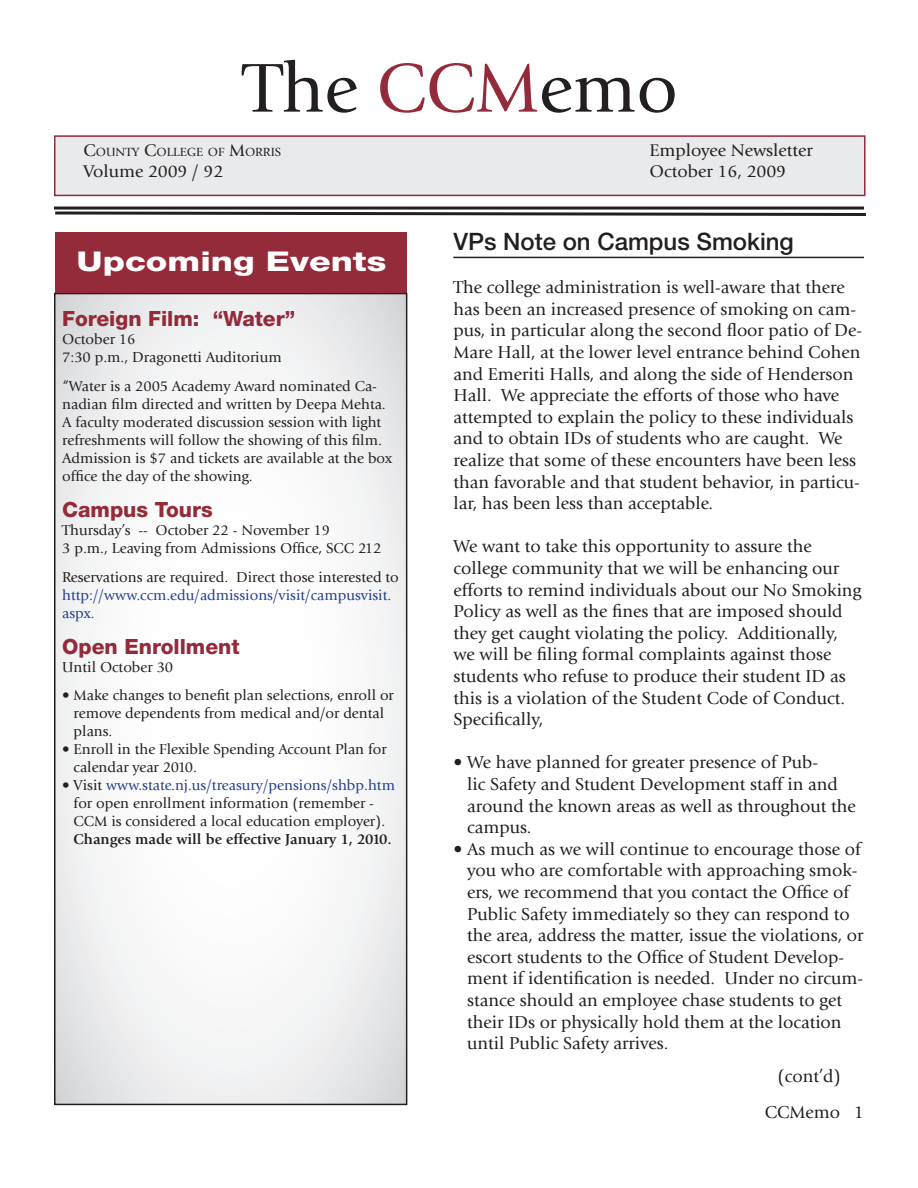
<style>
.page{position:relative;width:918px;height:1188px;background:#fff}
.page>*{position:absolute;margin:0;border:0;box-sizing:border-box;transform-origin:0 0}
.Memo_Title{font:72px "Giovanni Std";color:#231f20}
.Events_Header{font:800 27.3px "Helvetica Neue LT Std";color:#fff;scale:1.3 1}
.Article_Headers{font:500 24px "Helvetica Neue LT Std";color:#231f20}
.Event_Sub_Titles{font:800 21px "Helvetica Neue LT Std";color:#942b3b}
.Article_Text{font:18px/21.6px "Giovanni Std";color:#231f20}
.Memo_Vol_and_Date{font:17.7px "Giovanni Std";color:#231f20}
.Event_Info{font:15px/18px "Giovanni Std";color:#231f20}
.Event_Info-2{font:15px/18px "Giovanni Std";color:#253f8e}
.t1{font:12.3px "Giovanni Std";color:#231f20}
.s1{color:#942b3b}
.s2{font-size:17.7px}
.s3{color:#231f20}
.s4{color:#253f8e}
.s5{font-weight:700}
</style>
<div class="page">
<div style="left:55px;top:136px;width:810px;height:59px;background:#e9eaeb"></div>
<div style="left:54px;top:135px;width:811px;height:61px;border:2px solid #942b3b"></div>
<svg style="left:57px;top:296px;width:347px;height:806px"></svg>
<div style="left:54px;top:293px;width:353px;height:812px;border:2px solid #231f20"></div>
<svg style="left:55px;top:211px;width:811px;height:5px"></svg>
<hr style="left:54px;top:207px;width:810px;height:3px;background:#231f20">
<div style="left:55px;top:232px;width:352px;height:61px;background:#942b3b"></div>
<hr style="left:453px;top:257px;width:411px;height:1px;background:#231f20">
<p class="Memo_Title" style="left:243px;top:48px;width:436px">The <span class="s1">CCM</span>emo</p>
<p class="t1" style="left:83px;top:145px;width:199px"><span class="s2">C</span>OUNTY <span class="s2">C</span>OLLEGE OF <span class="s2">M</span>ORRIS</p>
<p class="Memo_Vol_and_Date" style="left:649px;top:140px;width:165px">Employee Newsletter</p>
<p class="Memo_Vol_and_Date" style="left:83px;top:162px;width:142px">Volume 2009 / 92</p>
<p class="Memo_Vol_and_Date" style="left:649px;top:162px;width:138px">October 16, 2009</p>
<p class="Events_Header" style="left:77px;top:245px;width:240px">Upcoming Events</p>
<p class="Event_Sub_Titles" style="left:62px;top:306px;width:234px">Foreign Film: “Water”</p>
<p class="Event_Info" style="left:62px;top:330px;width:75px">October 16</p>
<p class="Event_Info" style="left:62px;top:348px;width:221px">7:30 p.m., Dragonetti Auditorium</p>
<p class="Event_Info" style="left:62px;top:377px;width:331px">“Water is a 2005 Academy Award nominated Ca&shy;nadian film directed and written by Deepa Mehta.<br>A faculty moderated discussion session with light refreshments will follow the showing of this film.<br>Admission is $7 and tickets are available at the box office the day of the showing.</p>
<p class="Event_Sub_Titles" style="left:62px;top:497px;width:152px">Campus Tours</p>
<p class="Event_Info" style="left:62px;top:521px;width:269px">Thursday’s -- October 22 - November 19</p>
<p class="Event_Info" style="left:62px;top:539px;width:321px">3 p.m., Leaving from Admissions Office, SCC 212</p>
<p class="Event_Info-2" style="left:62px;top:568px;width:338px"><span class="s3">Reservations are required. Direct those interested to </span>http://www.ccm.edu/admissions/visit/campusvisit. aspx.</p>
<p class="Event_Sub_Titles" style="left:62px;top:634px;width:179px">Open Enrollment</p>
<p class="Event_Info" style="left:62px;top:658px;width:112px">Until October 30</p>
<p class="Event_Info" style="left:74px;top:687px;width:322px;text-indent:-11px">• Make changes to benefit plan selections, enroll or remove dependents from medical and/or dental plans.</p>
<p class="Event_Info" style="left:74px;top:741px;width:315px;text-indent:-11px">• Enroll in the Flexible Spending Account Plan for calendar year 2010.</p>
<p class="Event_Info" style="left:74px;top:777px;width:323px;text-indent:-11px">• Visit <span class="s4">www.state.nj.us/treasury/pensions/shbp.htm </span>for open enrollment information (remember - CCM is considered a local education employer).<br><span class="s5">Changes made will be effective January 1, 2010.</span></p>
<p class="Article_Headers" style="left:453px;top:227px;width:342px">VPs Note on Campus Smoking</p>
<p class="Article_Text" style="left:453px;top:277px;width:410px">The college administration is well-aware that there has been an increased presence of smoking on cam&shy;pus, in particular along the second floor patio of De-Mare Hall, at the lower level entrance behind Cohen and Emeriti Halls, and along the side of Henderson Hall. We appreciate the efforts of those who have attempted to explain the policy to these individuals and to obtain IDs of students who are caught. We realize that some of these encounters have been less than favorable and that student behavior, in particu&shy;lar, has been less than acceptable.</p>
<p class="Article_Text" style="left:453px;top:536px;width:409px">We want to take this opportunity to assure the college community that we will be enhancing our efforts to remind individuals about our No Smoking Policy as well as the fines that are imposed should they get caught violating the policy. Additionally, we will be filing formal complaints against those students who refuse to produce their student ID as this is a violation of the Student Code of Conduct.<br>Specifically,</p>
<p class="Article_Text" style="left:467px;top:752px;width:390px;text-indent:-14px">• We have planned for greater presence of Pub-<br>lic Safety and Student Development staff in and around the known areas as well as throughout the campus.</p>
<p class="Article_Text" style="left:467px;top:838px;width:398px;text-indent:-14px">• As much as we will continue to encourage those of you who are comfortable with approaching smok&shy;ers, we recommend that you contact the Office of Public Safety immediately so they can respond to the area, address the matter, issue the violations, or escort students to the Office of Student Develop&shy;ment if identification is needed. Under no circum&shy;stance should an employee chase students to get their IDs or physically hold them at the location until Public Safety arrives.</p>
<p class="Article_Text" style="left:777px;top:1065px;width:65px">(cont’d)</p>
<p class="Article_Text" style="left:765px;top:1102px;width:101px">CCMemo 1</p>
</div>
